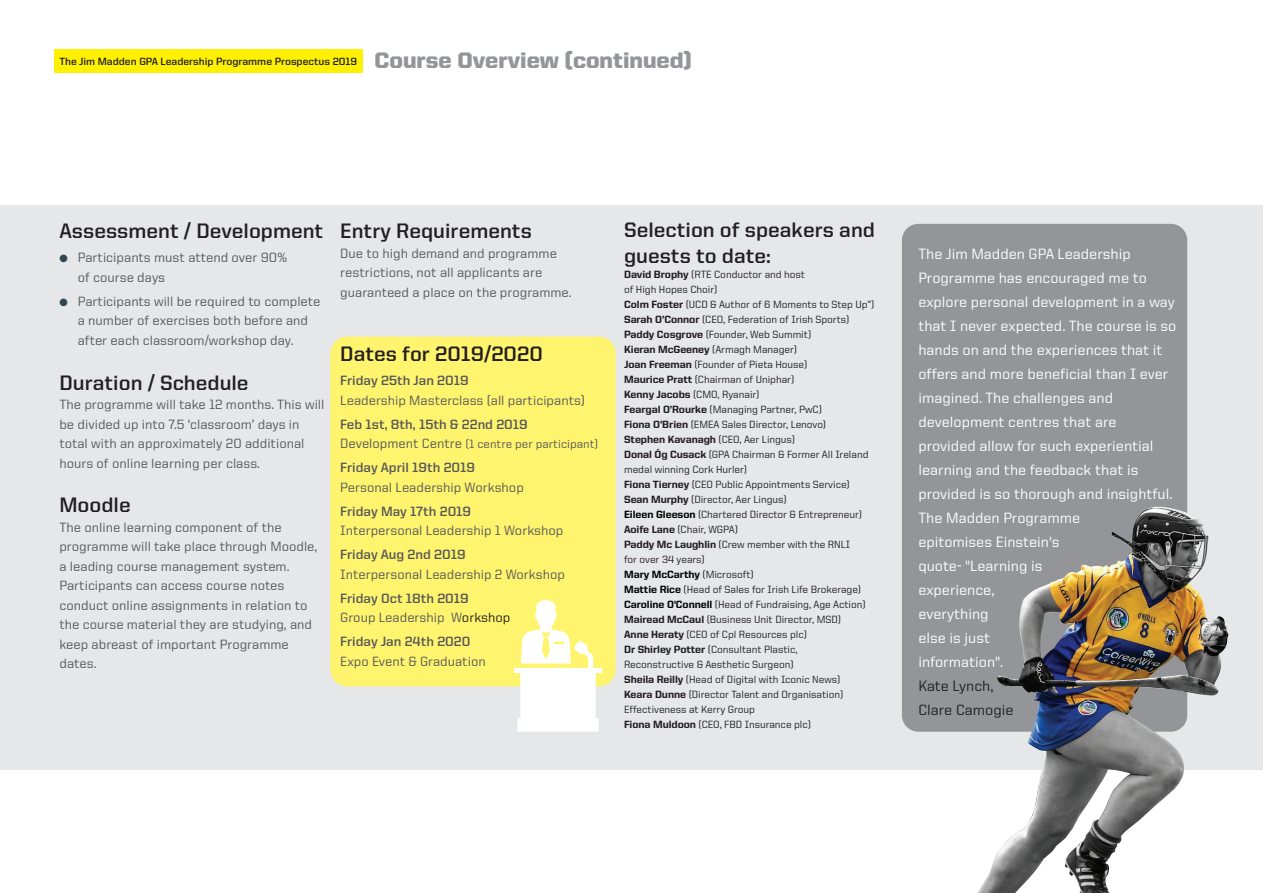
<style>
.page{position:relative;width:1263px;height:893px;background:#fff}
.page>*{position:absolute;margin:0;border:0;box-sizing:border-box;transform-origin:0 0}
.t1{font:700 21px/25.2px "United Sans Reg";color:#231f20}
.t2{font:500 15px/24px "United Sans Reg";color:#fff}
.t3{font:500 15px/24px "United Sans Reg";color:#231f20}
.t4{font:500 13.5px/19.5px "United Sans Reg";color:#57585a}
.t5{font:700 13.5px/19.5px "United Sans Reg";color:#57585a}
.t6{font:500 12px "United Sans Reg";color:#57585a}
.t7{font:500 10.5px/15px "United Sans Reg";letter-spacing:-.005em;color:#231f20}
.t8{font:700 10.5px "United Sans Reg";color:#231f20}
.s1{font-weight:900;font-size:22.5px;color:#939598}
.s2{color:#2f4650}
.s3{font-size:13.5px}
.s4{font-weight:500}
.s5{font-weight:500;color:#231f20}
.s6{font-weight:800}
.s7{font-weight:800;color:#040503}
.s8{font-weight:800;color:#060705}
</style>
<div class="page">
<div style="left:0;top:205px;width:1263px;height:565px;background:#e6e7e9"></div>
<div style="left:330px;top:337px;width:286px;height:349px;background:#fff46d;border-radius:17px"></div>
<svg style="left:514px;top:600px;width:88px;height:132px"></svg>
<div style="left:54px;top:50px;width:309px;height:23px;background:#fff101"></div>
<div style="left:902px;top:224px;width:285px;height:508px;background:#939598;border-radius:16px"></div>
<img style="left:977px;top:507px;width:176px;height:386px">
<p class="t8" style="left:59px;top:56px;width:634px">The Jim Madden GPA Leadership Programme Prospectus 2019 <span class="s1">Course Overview (continued)</span></p>
<h1 class="t1" style="left:59px;top:218px;width:265px">Assessment / Development</h1>
<p class="t4" style="left:78px;top:248px;width:211px;text-indent:-18px"><span class="s2">●</span> Participants must attend over 90% of course days</p>
<p class="t4" style="left:78px;top:291px;width:244px;text-indent:-18px"><span class="s2">●</span> Participants will be required to complete a number of exercises both before and after each classroom/workshop day.</p>
<h1 class="t1" style="left:59px;top:369px;width:191px">Duration / Schedule</h1>
<p class="t4" style="left:59px;top:394px;width:267px">The programme will take 12 months. This will be divided up into 7.5 ‘classroom’ days in total with an approximately 20 additional hours of online learning per class.</p>
<h1 class="t1" style="left:59px;top:492px;width:73px">Moodle</h1>
<p class="t4" style="left:59px;top:517px;width:259px">The online learning component of the programme will take place through Moodle, a leading course management system.<br>Participants can access course notes conduct online assignments in relation to the course material they are studying, and keep abreast of important Programme dates.</p>
<h1 class="t1" style="left:340px;top:218px;width:193px">Entry Requirements</h1>
<p class="t4" style="left:340px;top:243px;width:233px">Due to high demand and programme restrictions, not all applicants are guaranteed a place on the programme.</p>
<h1 class="t1" style="left:340px;top:341px;width:204px">Dates for 2019/2020</h1>
<p class="t5" style="left:340px;top:370px;width:130px">Friday 25th Jan 2019</p>
<p class="t4" style="left:340px;top:390px;width:246px">Leadership Masterclass (all participants)</p>
<p class="t5" style="left:340px;top:414px;width:189px">Feb 1st, 8th, 15th &amp; 22nd 2019</p>
<p class="t6" style="left:340px;top:437px;width:260px"><span class="s3">Development Centre</span> (1 centre per participant)</p>
<p class="t5" style="left:340px;top:457px;width:136px">Friday April 19th 2019</p>
<p class="t4" style="left:340px;top:477px;width:185px">Personal Leadership Workshop</p>
<p class="t5" style="left:340px;top:501px;width:132px">Friday May 17th 2019</p>
<p class="t4" style="left:340px;top:520px;width:225px">Interpersonal Leadership 1 Workshop</p>
<p class="t5" style="left:340px;top:544px;width:127px">Friday Aug 2nd 2019</p>
<p class="t4" style="left:340px;top:564px;width:226px">Interpersonal Leadership 2 Workshop</p>
<p class="t5" style="left:340px;top:588px;width:172px">Friday Oct 18th 2019<br><span class="s4">Group Leadership W</span><span class="s5">orkshop</span></p>
<p class="t5" style="left:340px;top:631px;width:132px">Friday Jan 24th 2020</p>
<p class="t4" style="left:340px;top:651px;width:147px">Expo Event &amp; Graduation</p>
<h1 class="t1" style="left:624px;top:217px;width:252px">Selection of speakers and guests to date:</h1>
<p class="t7" style="left:624px;top:266px;width:252px"><span class="s6">David Brophy</span> (RTE Conductor and host<br>of High Hopes Choir)<br><span class="s6">Colm Foster</span> (UCD &amp; Author of 6 Moments to Step Up”)<br><span class="s6">Sarah O’Connor</span> (CEO, Federation of Irish Sports)<br><span class="s6">Paddy Cosgrove</span> (Founder, Web Summit)<br><span class="s6">Kieran McGeeney</span> (Armagh Manager)<br><span class="s6">Joan Freeman</span> (Founder of Pieta House)<br><span class="s6">Maurice Pratt</span> (Chairman of Uniphar)<br><span class="s6">Kenny Jacobs</span> (CMO, Ryanair)<br><span class="s6">Feargal O’Rourke</span> (Managing Partner, PwC)<br><span class="s6">Fiona O’Brien</span> (EMEA Sales Director, Lenovo)<br><span class="s6">Stephen Kavanagh</span> (CEO, Aer Lingus)<br><span class="s6">Donal Óg Cusack</span> (GPA Chairman &amp; Former All Ireland medal winning Cork Hurler)<br><span class="s6">Fiona Tierney</span> (CEO Public Appointments Service)<br><span class="s6">Sean Murphy</span> (Director, Aer Lingus)<br><span class="s7">Eileen Gleeson</span> (Chartered Director &amp; Entrepreneur)<br><span class="s6">Aoife Lane</span> (Chair, WGPA)<br><span class="s6">Paddy Mc Laughlin</span> (Crew member with the RNLI<br>for over 34 years)<br><span class="s7">Mary McCarthy</span> (Microsoft)<br><span class="s7">Mattie Rice</span> (Head of Sales for Irish Life Brokerage)<br><span class="s8">Caroline O'Connell</span> (Head of Fundraising, Age Action)<br><span class="s6">Mairead McCaul</span> (Business Unit Director, MSD)<br><span class="s6">Anne Heraty</span> (CEO of Cpl Resources plc)<br><span class="s6">Dr Shirley Potter</span> (Consultant Plastic,<br>Reconstructive &amp; Aesthetic Surgeon)<br><span class="s6">Sheila Reilly</span> (Head of Digital with Iconic News)<br><span class="s6">Keara Dunne</span> (Director Talent and Organisation)<br>Effectiveness at Kerry Group<br><span class="s6">Fiona Muldoon</span> (CEO, FBD Insurance plc)</p>
<p class="t2" style="left:918px;top:241px;width:260px">The Jim Madden GPA Leadership<br>Programme has encouraged me to explore personal development in a way that I never expected. The course is so hands on and the experiences that it offers and more beneficial than I ever imagined. The challenges and development centres that are provided allow for such experiential learning and the feedback that is provided is so thorough and insightful.<br>The Madden Programme<br>epitomises Einstein's<br>quote- "Learning is<br>experience,<br>everything<br>else is just<br>information".</p>
<h2 class="t3" style="left:918px;top:673px;width:97px">Kate Lynch,<br>Clare Camogie</h2>
</div>
